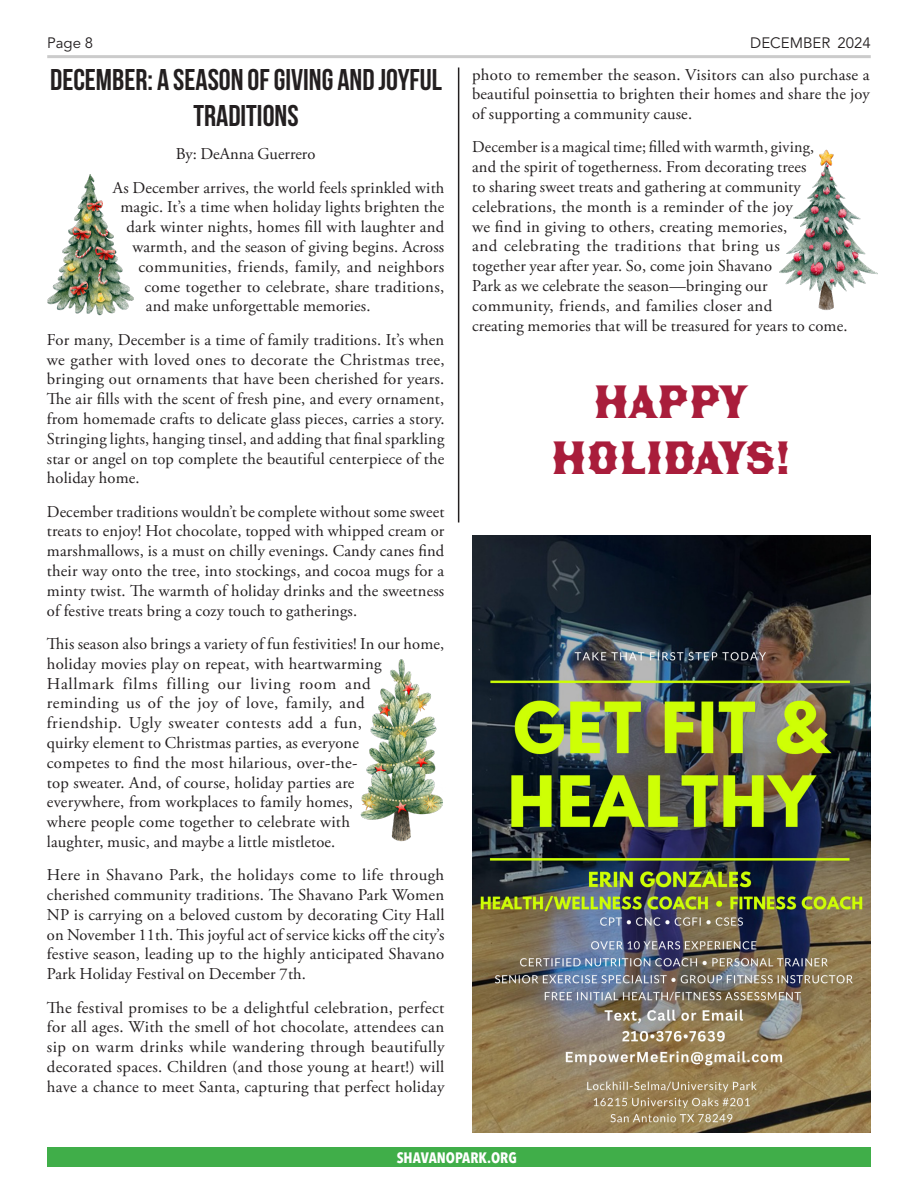
<style>
.page{position:relative;width:918px;height:1188px;background:#fff}
.page>*{position:absolute;margin:0;border:0;box-sizing:border-box;transform-origin:0 0}
.t1{font:46.5px/55.8px "Becker Gothics Concave";color:#a91d3b;text-align:center}
.t2{font:700 30px/36px "Bebas Neue";color:#231f20;text-align:center}
.t3{font:16.5px/19.8px "Adobe Garamond Pro";letter-spacing:.01em;color:#231f20;text-align:justify}
.t4{font:15px "Avenir LT Std";color:#231f20}
.t5{font:700 condensed 15px "Avenir Next LT Pro";color:#fff}
</style>
<div class="page">
<hr style="left:47px;top:55px;width:824px;height:3px;background:#cbcbcb">
<div style="left:47px;top:1148px;width:824px;height:19px;background:#40ae49"></div>
<hr style="left:458px;top:68px;width:1px;height:455px;background:#231f20">
<img style="left:47px;top:174px;width:87px;height:142px">
<img style="left:780px;top:149px;width:97px;height:161px">
<img style="left:360px;top:659px;width:83px;height:183px">
<img style="left:472px;top:536px;width:399px;height:596px">
<p class="t4" style="left:47px;top:34px;width:47px">Page 8</p>
<p class="t4" style="left:750px;top:34px;width:122px">DECEMBER 2024</p>
<p class="t2" style="left:50px;top:61px;width:393px">DECEMBER: A SEASON OF GIVING AND JOYFUL<br>TRADITIONS</p>
<p class="t3" style="left:176px;top:145px;width:141px">By: DeAnna Guerrero</p>
<p class="t3" style="left:113px;top:178px;width:333px">As December arrives, the world feels sprinkled with</p>
<p class="t3" style="left:120px;top:198px;width:325px">magic. It’s a time when holiday lights brighten the</p>
<p class="t3" style="left:126px;top:218px;width:319px">dark winter nights, homes fill with laughter and</p>
<p class="t3" style="left:132px;top:237px;width:313px">warmth, and the season of giving begins. Across</p>
<p class="t3" style="left:138px;top:257px;width:307px">communities, friends, family, and neighbors</p>
<p class="t3" style="left:144px;top:277px;width:302px">come together to celebrate, share traditions,</p>
<p class="t3" style="left:146px;top:297px;width:226px">and make unforgettable memories.</p>
<p class="t3" style="left:47px;top:330px;width:399px">For many, December is a time of family traditions. It’s when we gather with loved ones to decorate the Christmas tree, bringing out ornaments that have been cherished for years.<br>The air fills with the scent of fresh pine, and every ornament, from homemade crafts to delicate glass pieces, carries a story.<br>Stringing lights, hanging tinsel, and adding that final sparkling star or angel on top complete the beautiful centerpiece of the holiday home.</p>
<p class="t3" style="left:47px;top:502px;width:399px">December traditions wouldn’t be complete without some sweet treats to enjoy! Hot chocolate, topped with whipped cream or marshmallows, is a must on chilly evenings. Candy canes find their way onto the tree, into stockings, and cocoa mugs for a minty twist. The warmth of holiday drinks and the sweetness of festive treats bring a cozy touch to gatherings.</p>
<p class="t3" style="left:47px;top:634px;width:399px;text-align:left">This season also brings a variety of fun festivities! In our home, holiday movies play on repeat, with heartwarming Hallmark films filling our living room and reminding us of the joy of love, family, and<br>friendship. Ugly sweater contests add a fun,<br>quirky element to Christmas parties, as everyone<br>competes to find the most hilarious, over-the-<br>top sweater. And, of course, holiday parties are<br>everywhere, from workplaces to family homes,<br>where people come together to celebrate with<br>laughter, music, and maybe a little mistletoe.</p>
<p class="t3" style="left:47px;top:866px;width:399px">Here in Shavano Park, the holidays come to life through cherished community traditions. The Shavano Park Women NP is carrying on a beloved custom by decorating City Hall on November 11th. This joyful act of service kicks off the city’s festive season, leading up to the highly anticipated Shavano Park Holiday Festival on December 7th.</p>
<p class="t3" style="left:47px;top:998px;width:399px">The festival promises to be a delightful celebration, perfect for all ages. With the smell of hot chocolate, attendees can sip on warm drinks while wandering through beautifully decorated spaces. Children (and those young at heart!) will have a chance to meet Santa, capturing that perfect holiday</p>
<p class="t3" style="left:472px;top:65px;width:399px">photo to remember the season. Visitors can also purchase a beautiful poinsettia to brighten their homes and share the joy of supporting a community cause.</p>
<p class="t3" style="left:472px;top:138px;width:377px;text-align:left">December is a magical time; filled with warmth, giving,<br>and the spirit of togetherness. From decorating trees<br>to sharing sweet treats and gathering at community celebrations, the month is a reminder of the joy<br>we find in giving to others, creating memories,<br>and celebrating the traditions that bring us<br>together year after year. So, come join Shavano<br>Park as we celebrate the season—bringing our community, friends, and families closer and<br>creating memories that will be treasured for years to come.</p>
<p class="t1" style="left:551px;top:374px;width:241px">HAPPY<br>HOLIDAYS!</p>
<p class="t5" style="left:397px;top:1149px;width:122px">SHAVANOPARK.ORG</p>
</div>
